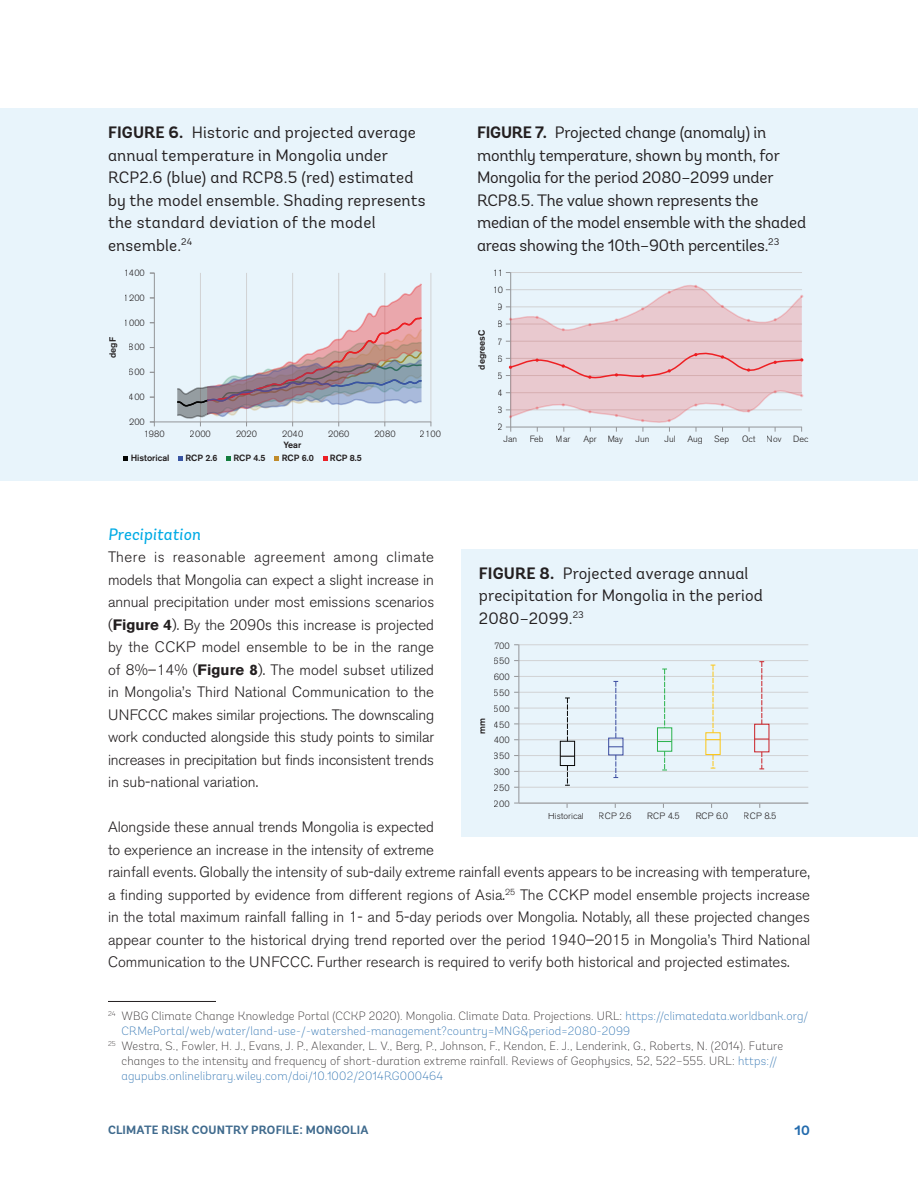
<style>
.page{position:relative;width:918px;height:1188px;background:#fff}
.page>*{position:absolute;margin:0;border:0;box-sizing:border-box;transform-origin:0 0}
.t1{font:16.5px/22.5px "Andes";color:#231f20}
.t2{font:italic 16.5px "Andes";letter-spacing:.02em;color:#00abe5}
.t3{font:300 15px/22.5px "Akzidenz Grotesk BE";color:#231f20;text-align:justify}
.t4{font:700 13.5px "Andes";color:#236bad}
.t5{font:200 12px "Andes";letter-spacing:.01em;color:#231f20}
.t6{font:200 12px "Andes";letter-spacing:.015em;color:#236bad}
.t7{font:700 12px "Andes";letter-spacing:.015em;color:#3f6a8d}
.t8{font:500 9.15px "Akzidenz Grotesk BE";color:#231f20}
.t9{font:300 9px/15.9px "Akzidenz Grotesk BE";color:#231f20;text-align:center}
.t10{font:500 9px "Akzidenz Grotesk BE";color:#231f20}
.s1{font-weight:700}
.s2{color:#236bad}
</style>
<div class="page">
<div style="left:0;top:108px;width:918px;height:373px;background:#e8f4fb"></div>
<hr style="left:200px;top:273px;width:1px;height:149px;background:#d1d2d4">
<hr style="left:246px;top:273px;width:1px;height:149px;background:#d1d2d4">
<hr style="left:292px;top:273px;width:1px;height:149px;background:#d1d2d4">
<hr style="left:338px;top:273px;width:1px;height:149px;background:#d1d2d4">
<hr style="left:384px;top:273px;width:1px;height:149px;background:#d1d2d4">
<hr style="left:431px;top:273px;width:1px;height:149px;background:#d1d2d4">
<svg style="left:124px;top:457px;width:4px;height:4px"></svg>
<svg style="left:178px;top:457px;width:5px;height:4px"></svg>
<svg style="left:226px;top:457px;width:5px;height:4px"></svg>
<svg style="left:275px;top:457px;width:4px;height:4px"></svg>
<svg style="left:323px;top:457px;width:4px;height:4px"></svg>
<hr style="left:154px;top:422px;width:277px;height:1px;background:#939598">
<hr style="left:154px;top:273px;width:1px;height:149px;background:#939598">
<svg style="left:176px;top:283px;width:248px;height:143px"></svg>
<hr style="left:510px;top:272px;width:292px;height:1px;background:#d1d2d4">
<hr style="left:510px;top:272px;width:1px;height:155px;background:#939598">
<svg style="left:506px;top:285px;width:297px;height:147px"></svg>
<div style="left:461px;top:549px;width:457px;height:288px;background:#e8f4fb"></div>
<hr style="left:519px;top:644px;width:289px;height:1px;background:#d1d2d4">
<hr style="left:519px;top:660px;width:289px;height:1px;background:#d1d2d4">
<hr style="left:519px;top:676px;width:289px;height:1px;background:#d1d2d4">
<hr style="left:519px;top:692px;width:289px;height:1px;background:#d1d2d4">
<hr style="left:519px;top:708px;width:289px;height:1px;background:#d1d2d4">
<hr style="left:519px;top:724px;width:289px;height:1px;background:#d1d2d4">
<hr style="left:519px;top:739px;width:289px;height:1px;background:#d1d2d4">
<hr style="left:519px;top:755px;width:289px;height:1px;background:#d1d2d4">
<hr style="left:519px;top:771px;width:289px;height:1px;background:#d1d2d4">
<hr style="left:519px;top:787px;width:289px;height:1px;background:#d1d2d4">
<hr style="left:518px;top:645px;width:1px;height:158px;background:#939598">
<svg style="left:565px;top:698px;width:5px;height:43px"></svg>
<svg style="left:565px;top:766px;width:5px;height:20px"></svg>
<div style="left:560px;top:741px;width:15px;height:25px;border:1px solid #050504"></div>
<svg style="left:613px;top:681px;width:5px;height:57px"></svg>
<svg style="left:613px;top:755px;width:5px;height:23px"></svg>
<div style="left:608px;top:738px;width:15px;height:17px;border:1px solid #394a9f"></div>
<svg style="left:662px;top:669px;width:5px;height:58px"></svg>
<svg style="left:662px;top:752px;width:5px;height:19px"></svg>
<div style="left:657px;top:727px;width:15px;height:25px;border:1px solid #29b24b"></div>
<svg style="left:707px;top:739px;width:12px;height:1px"></svg>
<svg style="left:711px;top:665px;width:4px;height:67px"></svg>
<svg style="left:711px;top:755px;width:4px;height:14px"></svg>
<div style="left:705px;top:732px;width:16px;height:23px;border:1px solid #fcc616"></div>
<svg style="left:759px;top:661px;width:5px;height:63px"></svg>
<svg style="left:759px;top:752px;width:5px;height:18px"></svg>
<div style="left:754px;top:724px;width:15px;height:28px;border:1px solid #ca2026"></div>
<hr style="left:519px;top:803px;width:289px;height:1px;background:#939598">
<hr style="left:108px;top:1001px;width:108px;height:1px;background:#231f20">
<p class="t1" style="left:108px;top:121px;width:319px"><span class="s1">FIGURE 6.</span> Historic and projected average annual temperature in Mongolia under RCP2.6 (blue) and RCP8.5 (red) estimated by the model ensemble. Shading represents the standard deviation of the model ensemble. <sup>24</sup></p>
<p class="t9" style="left:124px;top:265px;width:23px">1400</p>
<p class="t9" style="left:124px;top:290px;width:22px">1200</p>
<p class="t9" style="left:124px;top:315px;width:22px">1000</p>
<p class="t9" style="left:129px;top:339px;width:17px">800</p>
<p class="t9" style="left:129px;top:364px;width:17px">600</p>
<p class="t9" style="left:129px;top:389px;width:17px">400</p>
<p class="t9" style="left:129px;top:414px;width:17px">200</p>
<p class="t10" style="left:107px;top:358px;width:22px;rotate:-90deg">degF</p>
<p class="t9" style="left:144px;top:426px;width:23px">1980</p>
<p class="t9" style="left:190px;top:426px;width:22px">2000</p>
<p class="t9" style="left:236px;top:426px;width:22px">2020</p>
<p class="t9" style="left:282px;top:426px;width:23px">2040</p>
<p class="t9" style="left:328px;top:426px;width:23px">2060</p>
<p class="t9" style="left:374px;top:426px;width:23px">2080</p>
<p class="t9" style="left:420px;top:426px;width:22px">2100</p>
<p class="t10" style="left:284px;top:440px;width:19px">Year</p>
<p class="t10" style="left:131px;top:452px;width:40px">Historical</p>
<p class="t10" style="left:185px;top:452px;width:34px">RCP 2.6</p>
<p class="t10" style="left:234px;top:452px;width:34px">RCP 4.5</p>
<p class="t10" style="left:282px;top:452px;width:34px">RCP 6.0</p>
<p class="t10" style="left:330px;top:452px;width:34px">RCP 8.5</p>
<p class="t1" style="left:477px;top:121px;width:331px"><span class="s1">FIGURE 7.</span> Projected change (anomaly) in monthly temperature, shown by month, for Mongolia for the period 2080–2099 under RCP8.5. The value shown represents the median of the model ensemble with the shaded areas showing the 10th–90th percentiles. <sup>23</sup></p>
<p class="t9" style="left:493px;top:264px;width:12px;line-height:17.1px">11<br>10<br>9<br>8<br>7<br>6<br>5<br>4<br>3<br>2</p>
<p class="t8" style="left:476px;top:370px;width:41px;rotate:-90deg">degreesC</p>
<p class="t9" style="left:504px;top:431px;width:15px">Jan</p>
<p class="t9" style="left:530px;top:431px;width:16px">Feb</p>
<p class="t9" style="left:556px;top:431px;width:16px">Mar</p>
<p class="t9" style="left:583px;top:431px;width:41px">Apr May</p>
<p class="t9" style="left:636px;top:431px;width:15px">Jun</p>
<p class="t9" style="left:664px;top:431px;width:13px">Jul</p>
<p class="t9" style="left:687px;top:431px;width:17px">Aug</p>
<p class="t9" style="left:714px;top:431px;width:16px">Sep</p>
<p class="t9" style="left:742px;top:431px;width:15px">Oct</p>
<p class="t9" style="left:767px;top:431px;width:16px">Nov</p>
<p class="t9" style="left:793px;top:431px;width:17px">Dec</p>
<p class="t2" style="left:108px;top:524px;width:94px">Precipitation</p>
<p class="t3" style="left:108px;top:546px;width:328px">There is reasonable agreement among climate models that Mongolia can expect a slight increase in annual precipitation under most emissions scenarios (<span class="s1">Figure 4</span>). By the 2090s this increase is projected by the CCKP model ensemble to be in the range of 8%–14% (<span class="s1">Figure 8</span>). The model subset utilized in Mongolia’s Third National Communication to the UNFCCC makes similar projections. The downscaling work conducted alongside this study points to similar increases in precipitation but finds inconsistent trends in sub-national variation.</p>
<p class="t3" style="left:108px;top:816px;width:704px;text-align:left">Alongside these annual trends Mongolia is expected<br>to experience an increase in the intensity of extreme<br>rainfall events. Globally the intensity of sub-daily extreme rainfall events appears to be increasing with temperature, a finding supported by evidence from different regions of Asia.<sup>25</sup> The CCKP model ensemble projects increase in the total maximum rainfall falling in 1- and 5-day periods over Mongolia. Notably, all these projected changes appear counter to the historical drying trend reported over the period 1940–2015 in Mongolia’s Third National Communication to the UNFCCC. Further research is required to verify both historical and projected estimates.</p>
<p class="t1" style="left:479px;top:562px;width:286px"><span class="s1">FIGURE 8.</span> Projected average annual precipitation for Mongolia in the period<br>2080–2099. <sup>23</sup></p>
<p class="t9" style="left:494px;top:638px;width:18px;text-align:justify">700<br>650<br>600<br>550<br>500<br>450<br>400<br>350<br>300<br>250<br>200</p>
<p class="t10" style="left:477px;top:734px;width:17px;rotate:-90deg">mm</p>
<p class="t9" style="left:548px;top:809px;width:37px">Historical</p>
<p class="t9" style="left:599px;top:809px;width:34px">RCP 2.6</p>
<p class="t9" style="left:647px;top:809px;width:34px">RCP 4.5</p>
<p class="t9" style="left:696px;top:809px;width:34px">RCP 6.0</p>
<p class="t9" style="left:744px;top:809px;width:34px">RCP 8.5</p>
<p class="t5" style="left:108px;top:1009px;width:702px"><sup>24</sup> WBG Climate Change Knowledge Portal (CCKP 2020). Mongolia. Climate Data. Projections. URL: <span class="s2">https://climatedata.worldbank.org/</span></p>
<p class="t6" style="left:122px;top:1024px;width:510px">CRMePortal/web/water/land-use-/-watershed-management?country=MNG&amp;period=2080-2099</p>
<p class="t5" style="left:108px;top:1039px;width:677px"><sup>25</sup> Westra, S., Fowler, H. J., Evans, J. P., Alexander, L. V., Berg, P., Johnson, F., Kendon, E. J., Lenderink, G., Roberts, N. (2014). Future</p>
<p class="t5" style="left:122px;top:1054px;width:657px">changes to the intensity and frequency of short-duration extreme rainfall. Reviews of Geophysics, 52, 522–555. URL: <span class="s2">https://</span></p>
<p class="t6" style="left:122px;top:1069px;width:323px">agupubs.onlinelibrary.wiley.com/doi/10.1002/2014RG000464</p>
<p class="t7" style="left:108px;top:1122px;width:262px">CLIMATE RISK COUNTRY PROFILE: MONGOLIA</p>
<p class="t4" style="left:795px;top:1122px;width:17px">10</p>
</div>
